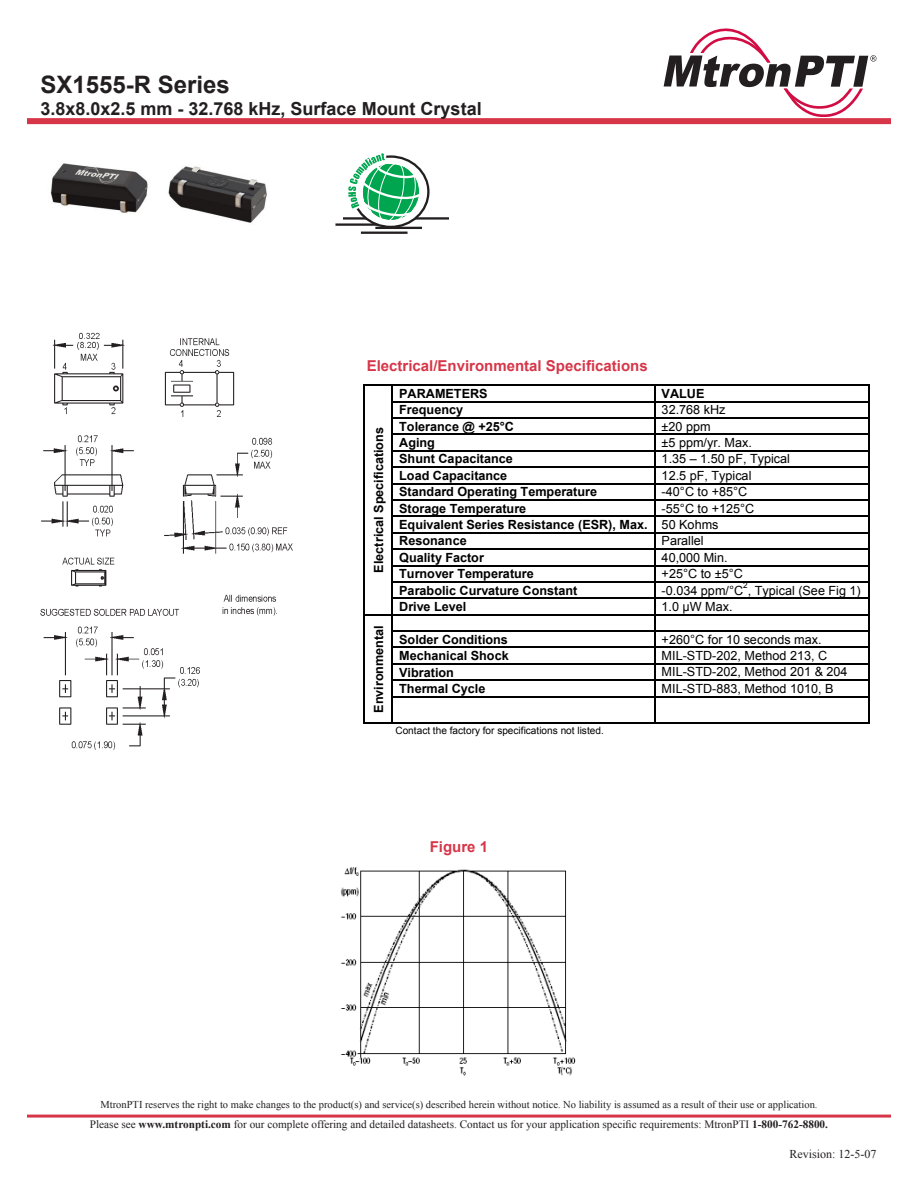
<style>
.page{position:relative;width:918px;height:1188px;background:#fff}
.page>*{position:absolute;margin:0;border:0;box-sizing:border-box;transform-origin:0 0}
.Subhead_1{font:700 24px "Arial";color:#231f20}
.t1{font:700 18px "Arial";color:#231f20}
.t2{font:700 15px "Arial";color:#d73649}
.t3{font:700 12.6px/16.4px "Arial";color:#000}
.t4{font:12.6px "Arial";color:#000}
.t5{font:12px "Times New Roman";color:#231f20}
.t6{font:11.25px "Times New Roman";color:#231f20}
.t7{font:10.5px "Times New Roman";color:#231f20}
.t8{font:10.05px "Arial";color:#000}
.t9{font:8.1px "Arial";color:#000}
.s1{font-weight:400}
.s2{font-weight:700}
</style>
<div class="page">
<div style="left:27px;top:1115px;width:864px;height:3px;border:2px solid #d73649"></div>
<div style="left:27px;top:118px;width:864px;height:6px;background:#d73649"></div>
<svg style="left:664px;top:29px;width:212px;height:88px"></svg>
<img style="left:40px;top:332px;width:252px;height:417px">
<hr style="left:363px;top:384px;width:507px;height:2px;background:#000">
<hr style="left:391px;top:401px;width:479px;height:2px;background:#000">
<hr style="left:391px;top:417px;width:479px;height:2px;background:#000">
<hr style="left:391px;top:433px;width:479px;height:2px;background:#000">
<hr style="left:391px;top:450px;width:479px;height:2px;background:#000">
<hr style="left:391px;top:466px;width:479px;height:2px;background:#000">
<hr style="left:391px;top:483px;width:479px;height:2px;background:#000">
<hr style="left:391px;top:499px;width:479px;height:2px;background:#000">
<hr style="left:391px;top:515px;width:479px;height:2px;background:#000">
<hr style="left:391px;top:532px;width:479px;height:2px;background:#000">
<hr style="left:391px;top:548px;width:479px;height:2px;background:#000">
<hr style="left:391px;top:565px;width:479px;height:1px;background:#000">
<hr style="left:391px;top:581px;width:479px;height:2px;background:#000">
<hr style="left:391px;top:597px;width:479px;height:2px;background:#000">
<hr style="left:363px;top:614px;width:507px;height:2px;background:#000">
<hr style="left:391px;top:630px;width:479px;height:2px;background:#000">
<hr style="left:391px;top:647px;width:479px;height:1px;background:#000">
<hr style="left:391px;top:663px;width:479px;height:2px;background:#000">
<hr style="left:391px;top:679px;width:479px;height:2px;background:#000">
<svg style="left:391px;top:386px;width:2px;height:310px"></svg>
<svg style="left:654px;top:386px;width:2px;height:310px"></svg>
<svg style="left:868px;top:386px;width:2px;height:310px"></svg>
<svg style="left:363px;top:386px;width:2px;height:312px"></svg>
<hr style="left:391px;top:696px;width:479px;height:2px;background:#000">
<hr style="left:363px;top:698px;width:2px;height:24px;background:#000">
<hr style="left:391px;top:698px;width:2px;height:24px;background:#000">
<hr style="left:654px;top:698px;width:2px;height:24px;background:#000">
<hr style="left:868px;top:698px;width:2px;height:24px;background:#000">
<hr style="left:363px;top:722px;width:507px;height:2px;background:#000">
<img style="left:340px;top:867px;width:236px;height:209px">
<img style="left:50px;top:163px;width:217px;height:60px">
<hr style="left:361px;top:232px;width:47px;height:2px;background:#231f20">
<hr style="left:336px;top:223px;width:44px;height:3px;background:#231f20">
<hr style="left:343px;top:217px;width:106px;height:3px;background:#231f20">
<hr style="left:375px;top:227px;width:47px;height:2px;background:#231f20">
<svg style="left:344px;top:153px;width:83px;height:72px"></svg>
<p class="Subhead_1" style="left:40px;top:69px;width:191px">SX1555-R Series</p>
<p class="t1" style="left:40px;top:97px;width:443px">3.8x8.0x2.5 mm - 32.768 kHz, Surface Mount Crystal</p>
<p class="t2" style="left:367px;top:356px;width:282px">Electrical/Environmental Specifications</p>
<p class="t3" style="left:371px;top:573px;width:147px;rotate:-90deg">Electrical Specifications</p>
<p class="t3" style="left:371px;top:713px;width:89px;rotate:-90deg">Environmental</p>
<p class="t3" style="left:399px;top:386px;width:90px">PARAMETERS</p>
<p class="t3" style="left:662px;top:386px;width:44px">VALUE</p>
<p class="t3" style="left:399px;top:402px;width:65px">Frequency</p>
<p class="t4" style="left:662px;top:402px;width:65px">32.768 kHz</p>
<p class="t3" style="left:399px;top:418px;width:116px">Tolerance @ +25°C</p>
<p class="t4" style="left:662px;top:418px;width:51px">±20 ppm</p>
<p class="t3" style="left:399px;top:435px;width:37px">Aging</p>
<p class="t4" style="left:662px;top:434px;width:92px">±5 ppm/yr. Max.</p>
<p class="t3" style="left:399px;top:451px;width:115px">Shunt Capacitance</p>
<p class="t4" style="left:662px;top:451px;width:130px">1.35 – 1.50 pF, Typical</p>
<p class="t3" style="left:399px;top:468px;width:110px">Load Capacitance</p>
<p class="t4" style="left:662px;top:467px;width:91px">12.5 pF, Typical</p>
<p class="t3" style="left:399px;top:484px;width:199px">Standard Operating Temperature</p>
<p class="t4" style="left:662px;top:484px;width:87px">-40°C to +85°C</p>
<p class="t3" style="left:399px;top:501px;width:129px">Storage Temperature</p>
<p class="t3" style="left:399px;top:500px;width:357px;text-indent:262px"><span class="s1">-55°C to +125°C<br></span>Equivalent Series Resistance (ESR), Max. <span class="s1">50 Kohms<br></span>Resonance</p>
<p class="t4" style="left:662px;top:533px;width:44px">Parallel</p>
<p class="t3" style="left:399px;top:550px;width:86px">Quality Factor</p>
<p class="t4" style="left:662px;top:549px;width:68px">40,000 Min.</p>
<p class="t3" style="left:399px;top:566px;width:136px">Turnover Temperature</p>
<p class="t4" style="left:662px;top:565px;width:83px">+25°C to ±5°C</p>
<p class="t3" style="left:399px;top:582px;width:180px">Parabolic Curvature Constant</p>
<p class="t4" style="left:662px;top:582px;width:201px">-0.034 ppm/°C , Typical (See Fig 1)</p>
<p class="t9" style="left:743px;top:580px;width:6px">2</p>
<p class="t3" style="left:399px;top:599px;width:69px">Drive Level</p>
<p class="t4" style="left:662px;top:598px;width:73px">1.0 µW Max.</p>
<p class="t3" style="left:399px;top:632px;width:110px">Solder Conditions</p>
<p class="t4" style="left:662px;top:631px;width:162px">+260°C for 10 seconds max.</p>
<p class="t3" style="left:399px;top:648px;width:111px">Mechanical Shock</p>
<p class="t4" style="left:662px;top:647px;width:167px">MIL-STD-202, Method 213, C</p>
<p class="t3" style="left:399px;top:664px;width:56px">Vibration</p>
<p class="t4" style="left:662px;top:664px;width:188px">MIL-STD-202, Method 201 &amp; 204</p>
<p class="t3" style="left:399px;top:681px;width:88px">Thermal Cycle</p>
<p class="t4" style="left:662px;top:680px;width:173px">MIL-STD-883, Method 1010, B</p>
<p class="t8" style="left:395px;top:723px;width:210px">Contact the factory for specifications not listed.</p>
<p class="t2" style="left:430px;top:837px;width:60px">Figure 1</p>
<p class="t7" style="left:100px;top:1097px;width:719px">MtronPTI reserves the right to make changes to the product(s) and service(s) described herein without notice. No liability is assumed as a result of their use or application.</p>
<p class="t6" style="left:90px;top:1117px;width:740px">Please see <span class="s2">www.mtronpti.com</span> for our complete offering and detailed datasheets. Contact us for your application specific requirements: MtronPTI <span class="s2">1-800-762-8800.</span></p>
<p class="t5" style="left:789px;top:1146px;width:88px">Revision: 12-5-07</p>
</div>
